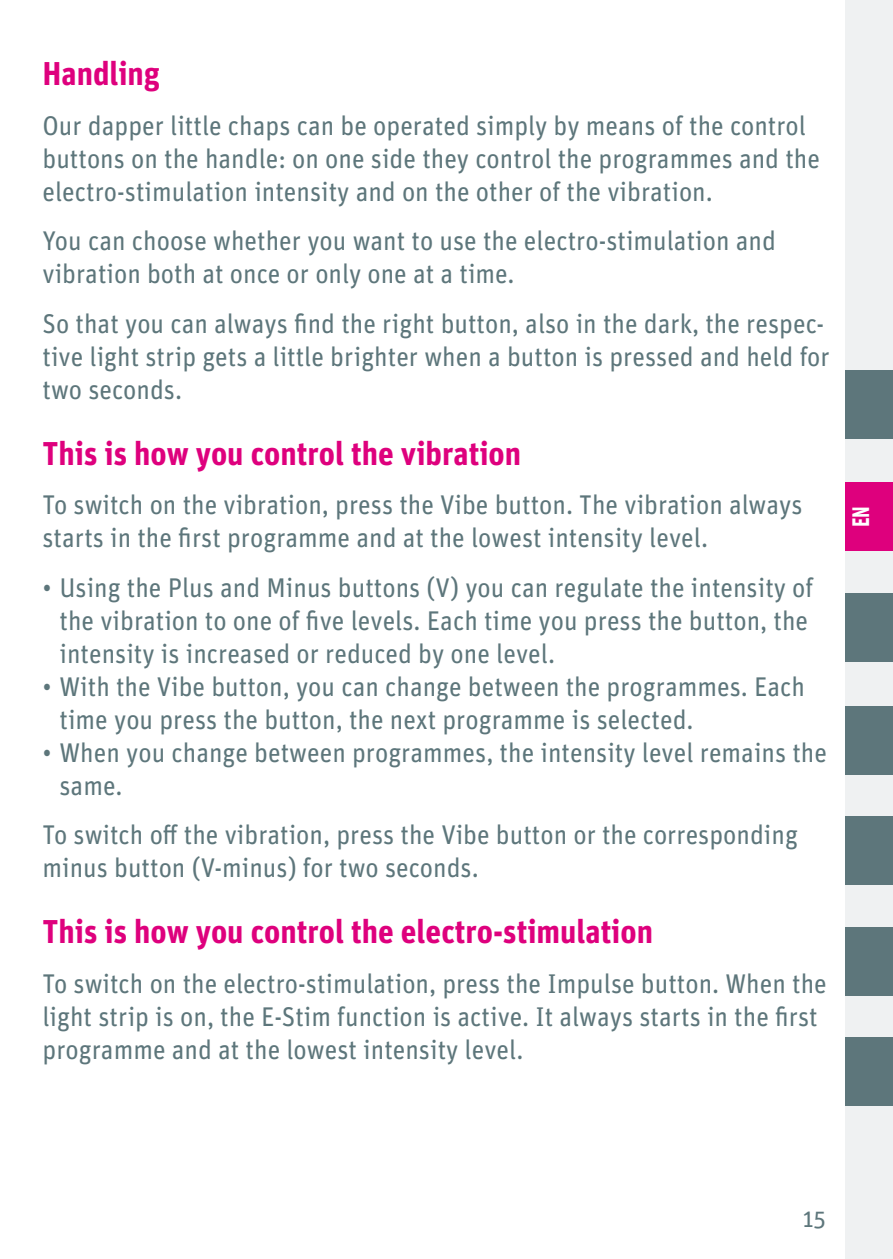
<style>
.page{position:relative;width:893px;height:1259px;background:#fff}
.page>*{position:absolute;margin:0;border:0;box-sizing:border-box;transform-origin:0 0}
.t1{font:700 33px "Unit Pro";color:#de007d;scale:.95 1}
.t2{font:27px/33px "Unit Pro";color:#5d767b;scale:.95 1}
.t3{font:24px "Unit Pro";color:#5d767b}
.t4{font:700 24px "Unit Pro";color:#fff;scale:.8 1}
</style>
<div class="page">
<div style="left:845px;top:0;width:48px;height:1259px;background:#eff1f2"></div>
<div style="left:845px;top:370px;width:48px;height:68px;background:#5d767b"></div>
<div style="left:845px;top:593px;width:48px;height:68px;background:#5d767b"></div>
<div style="left:845px;top:706px;width:48px;height:68px;background:#5d767b"></div>
<div style="left:845px;top:816px;width:48px;height:68px;background:#5d767b"></div>
<div style="left:845px;top:927px;width:48px;height:68px;background:#5d767b"></div>
<div style="left:845px;top:1037px;width:48px;height:69px;background:#5d767b"></div>
<div style="left:845px;top:483px;width:48px;height:68px;background:#de007d"></div>
<p class="t1" style="left:43px;top:49px;width:125px">Handling</p>
<p class="t2" style="left:43px;top:107px;width:820px">Our dapper little chaps can be operated simply by means of the control buttons on the handle: on one side they control the programmes and the electro-stimulation intensity and on the other of the vibration.</p>
<p class="t2" style="left:43px;top:223px;width:773px">You can choose whether you want to use the electro-stimulation and vibration both at once or only one at a time.</p>
<p class="t2" style="left:43px;top:305px;width:830px">So that you can always find the right button, also in the dark, the respec&shy;tive light strip gets a little brighter when a button is pressed and held for two seconds.</p>
<p class="t1" style="left:43px;top:429px;width:505px">This is how you control the vibration</p>
<p class="t2" style="left:43px;top:487px;width:802px">To switch on the vibration, press the Vibe button. The vibration always starts in the first programme and at the lowest intensity level.</p>
<p class="t2" style="left:60px;top:569px;width:795px;text-indent:-17px">• Using the Plus and Minus buttons (V) you can regulate the intensity of the vibration to one of five levels. Each time you press the button, the intensity is increased or reduced by one level.</p>
<p class="t2" style="left:60px;top:668px;width:786px;text-indent:-17px">• With the Vibe button, you can change between the programmes. Each time you press the button, the next programme is selected.</p>
<p class="t2" style="left:60px;top:734px;width:809px;text-indent:-17px">• When you change between programmes, the intensity level remains the same.</p>
<p class="t2" style="left:43px;top:817px;width:797px">To switch off the vibration, press the Vibe button or the corresponding minus button (V-minus) for two seconds.</p>
<p class="t1" style="left:43px;top:907px;width:644px">This is how you control the electro-stimulation</p>
<p class="t2" style="left:43px;top:965px;width:827px">To switch on the electro-stimulation, press the Impulse button. When the light strip is on, the E-Stim function is active. It always starts in the first programme and at the lowest intensity level.</p>
<p class="t4" style="left:843px;top:527px;width:28px;rotate:-90deg">EN</p>
<p class="t3" style="left:803px;top:1202px;width:25px">15</p>
</div>
